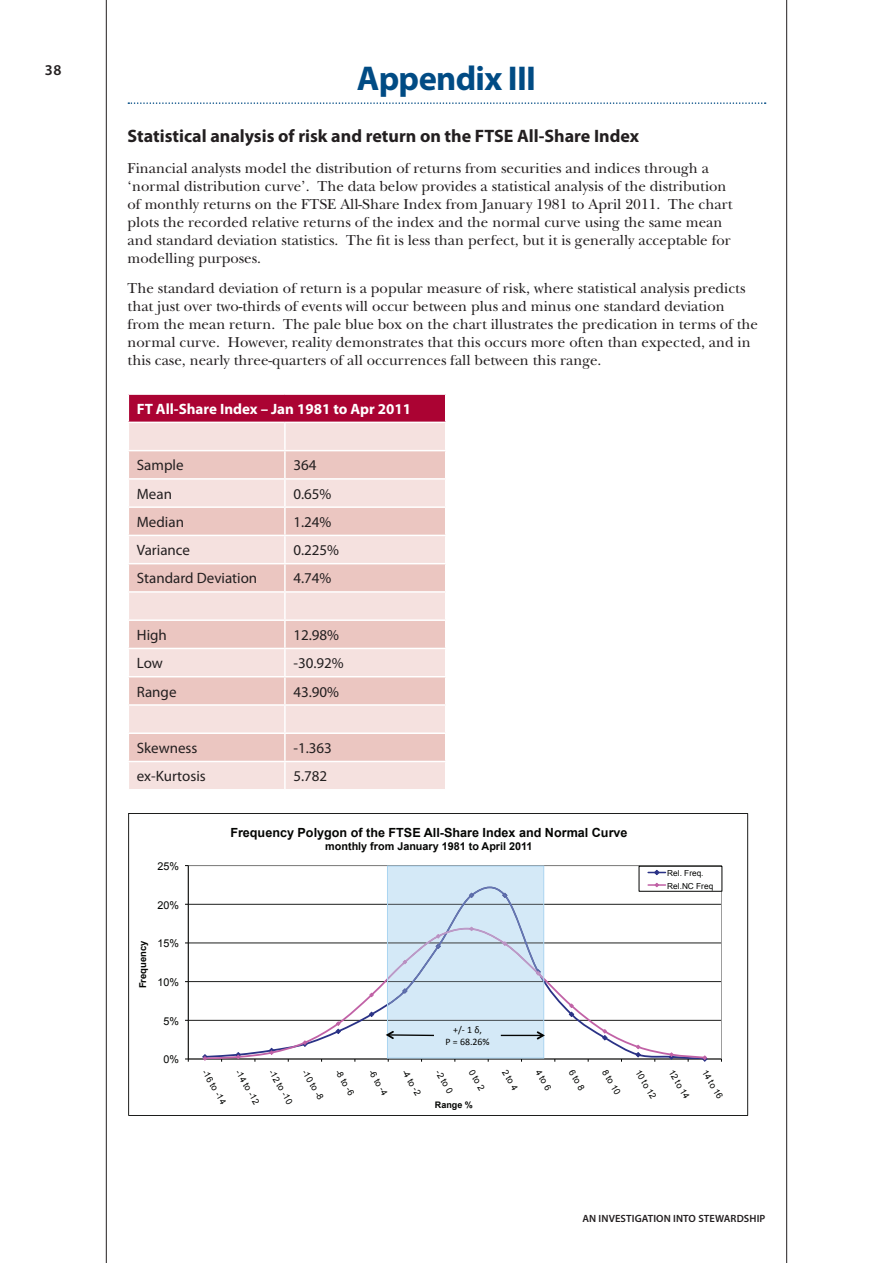
<style>
.page{position:relative;width:893px;height:1263px;background:#fff}
.page>*{position:absolute;margin:0;border:0;box-sizing:border-box;transform-origin:0 0}
.t1{font:700 34.5px "Myriad Pro";letter-spacing:-.02em;color:#004b84}
.t2{font:700 18px "Myriad Pro";color:#231f20}
.t3{font:15px/18px "New Baskerville";color:#231f20}
.t4{font:15px "Myriad Pro";color:#231f20}
.t5{font:700 15px "Myriad Pro";color:#fff}
.t6{font:600 15px "Myriad Pro";color:#231f20}
.t7{font:700 12.6px "Arial";color:#040503}
.t8{font:700 10.8px "Arial";color:#040503}
.t9{font:10.8px "Arial";color:#040503}
.t10{font:600 10.5px "Myriad Pro";letter-spacing:.01em;color:#231f20}
.t11{font:9.9px/11.7px "Calibri";color:#040503;text-align:center}
.t12{font:700 9.45px "Arial";color:#040503}
.t13{font:9px "Arial";color:#040503}
.t14{font:700 9px "Arial";color:#040503}
.t15{font:8.25px/12.5px "Arial";color:#040503}
</style>
<div class="page">
<hr style="left:106px;top:0;width:1px;height:1263px;background:#231f20">
<hr style="left:786px;top:0;width:1px;height:1263px;background:#231f20">
<svg style="left:128px;top:813px;width:620px;height:303px"></svg>
<svg style="left:386px;top:866px;width:159px;height:196px;background:#cce0ef"></svg>
<svg style="left:128px;top:102px;width:638px;height:2px"></svg>
<div style="left:128px;top:394px;width:318px;height:28px;background:#ab0333"></div>
<div style="left:129px;top:423px;width:316px;height:366px;background:#f5e1df"></div>
<svg style="left:129px;top:451px;width:316px;height:310px;background:#efd2ce"></svg>
<hr style="left:128px;top:393px;width:157px;height:2px;background:#fff">
<hr style="left:285px;top:393px;width:161px;height:2px;background:#fff">
<hr style="left:284px;top:423px;width:2px;height:27px;background:#fff">
<hr style="left:128px;top:450px;width:157px;height:1px;background:#fff">
<hr style="left:285px;top:450px;width:161px;height:1px;background:#fff">
<hr style="left:284px;top:451px;width:2px;height:27px;background:#fff">
<hr style="left:128px;top:478px;width:157px;height:2px;background:#fff">
<hr style="left:285px;top:478px;width:161px;height:2px;background:#fff">
<hr style="left:284px;top:480px;width:2px;height:26px;background:#fff">
<hr style="left:128px;top:506px;width:157px;height:2px;background:#fff">
<hr style="left:285px;top:506px;width:161px;height:2px;background:#fff">
<hr style="left:284px;top:508px;width:2px;height:27px;background:#fff">
<hr style="left:128px;top:535px;width:157px;height:1px;background:#fff">
<hr style="left:285px;top:535px;width:161px;height:1px;background:#fff">
<hr style="left:284px;top:536px;width:2px;height:27px;background:#fff">
<hr style="left:128px;top:563px;width:157px;height:1px;background:#fff">
<hr style="left:285px;top:563px;width:161px;height:1px;background:#fff">
<hr style="left:284px;top:564px;width:2px;height:27px;background:#fff">
<hr style="left:128px;top:591px;width:157px;height:2px;background:#fff">
<hr style="left:285px;top:591px;width:161px;height:2px;background:#fff">
<hr style="left:284px;top:593px;width:2px;height:26px;background:#fff">
<hr style="left:128px;top:619px;width:157px;height:2px;background:#fff">
<hr style="left:285px;top:619px;width:161px;height:2px;background:#fff">
<hr style="left:284px;top:621px;width:2px;height:27px;background:#fff">
<hr style="left:128px;top:648px;width:157px;height:1px;background:#fff">
<hr style="left:285px;top:648px;width:161px;height:1px;background:#fff">
<hr style="left:284px;top:649px;width:2px;height:27px;background:#fff">
<hr style="left:128px;top:676px;width:157px;height:1px;background:#fff">
<hr style="left:285px;top:676px;width:161px;height:1px;background:#fff">
<hr style="left:284px;top:677px;width:2px;height:27px;background:#fff">
<hr style="left:128px;top:704px;width:157px;height:2px;background:#fff">
<hr style="left:285px;top:704px;width:161px;height:2px;background:#fff">
<hr style="left:284px;top:706px;width:2px;height:26px;background:#fff">
<hr style="left:128px;top:732px;width:157px;height:2px;background:#fff">
<hr style="left:285px;top:732px;width:161px;height:2px;background:#fff">
<hr style="left:284px;top:734px;width:2px;height:27px;background:#fff">
<hr style="left:128px;top:761px;width:157px;height:1px;background:#fff">
<svg style="left:128px;top:395px;width:1px;height:283px"></svg>
<hr style="left:285px;top:761px;width:161px;height:1px;background:#fff">
<hr style="left:284px;top:762px;width:2px;height:27px;background:#fff">
<svg style="left:445px;top:395px;width:1px;height:283px"></svg>
<p class="t6" style="left:45px;top:60px;width:18px">38</p>
<h1 class="t1" style="left:357px;top:56px;width:181px">Appendix III</h1>
<p class="t2" style="left:128px;top:124px;width:513px">Statistical analysis of risk and return on the FTSE All-Share Index</p>
<p class="t3" style="left:128px;top:159px;width:607px">Financial analysts model the distribution of returns from securities and indices through a ‘normal distribution curve’. The data below provides a statistical analysis of the distribution of monthly returns on the FTSE All-Share Index from January 1981 to April 2011. The chart plots the recorded relative returns of the index and the normal curve using the same mean and standard deviation statistics. The fit is less than perfect, but it is generally acceptable for modelling purposes.</p>
<p class="t3" style="left:128px;top:279px;width:632px">The standard deviation of return is a popular measure of risk, where statistical analysis predicts that just over two-thirds of events will occur between plus and minus one standard deviation from the mean return. The pale blue box on the chart illustrates the predication in terms of the normal curve. However, reality demonstrates that this occurs more often than expected, and in this case, nearly three-quarters of all occurrences fall between this range.</p>
<p class="t5" style="left:137px;top:399px;width:276px">FT All-Share Index – Jan 1981 to Apr 2011</p>
<p class="t4" style="left:137px;top:456px;width:48px">Sample</p>
<p class="t4" style="left:293px;top:456px;width:25px">364</p>
<p class="t4" style="left:137px;top:484px;width:37px">Mean</p>
<p class="t4" style="left:293px;top:484px;width:40px">0.65%</p>
<p class="t4" style="left:137px;top:513px;width:49px">Median</p>
<p class="t4" style="left:293px;top:513px;width:40px">1.24%</p>
<p class="t4" style="left:137px;top:541px;width:55px">Variance</p>
<p class="t4" style="left:293px;top:541px;width:47px">0.225%</p>
<p class="t4" style="left:137px;top:569px;width:122px">Standard Deviation</p>
<p class="t4" style="left:293px;top:569px;width:40px">4.74%</p>
<p class="t4" style="left:137px;top:626px;width:32px">High</p>
<p class="t4" style="left:293px;top:626px;width:47px">12.98%</p>
<p class="t4" style="left:137px;top:654px;width:28px">Low</p>
<p class="t4" style="left:293px;top:654px;width:52px">-30.92%</p>
<p class="t4" style="left:137px;top:682px;width:41px">Range</p>
<p class="t4" style="left:293px;top:682px;width:47px">43.90%</p>
<p class="t4" style="left:137px;top:739px;width:62px">Skewness</p>
<p class="t4" style="left:293px;top:739px;width:40px">-1.363</p>
<p class="t4" style="left:137px;top:767px;width:70px">ex-Kurtosis</p>
<p class="t4" style="left:293px;top:767px;width:35px">5.782</p>
<p class="t9" style="left:157px;top:859px;width:23px">25%</p>
<p class="t9" style="left:157px;top:898px;width:23px">20%</p>
<p class="t12" style="left:136px;top:988px;width:49px;rotate:-90deg">Frequency</p>
<p class="t9" style="left:157px;top:936px;width:23px">15%</p>
<p class="t9" style="left:157px;top:975px;width:23px">10%</p>
<p class="t9" style="left:163px;top:1014px;width:17px">5%</p>
<p class="t9" style="left:163px;top:1052px;width:17px">0%</p>
<p class="t7" style="left:230px;top:824px;width:399px">Frequency Polygon of the FTSE All-Share Index and Normal Curve</p>
<p class="t8" style="left:325px;top:839px;width:209px">monthly from January 1981 to April 2011</p>
<p class="t15" style="left:667px;top:867px;width:48px">Rel. Freq.<br>Rel.NC Freq</p>
<p class="t11" style="left:446px;top:1024px;width:46px">+/--‐ 1 δ,<br>P = 68.26%</p>
<p class="t13" style="left:210px;top:1067px;width:40px;rotate:60deg">-16 to -14</p>
<p class="t13" style="left:243px;top:1067px;width:40px;rotate:60deg">-14 to -12</p>
<p class="t13" style="left:276px;top:1067px;width:40px;rotate:60deg">-12 to -10</p>
<p class="t13" style="left:310px;top:1067px;width:35px;rotate:60deg">-10 to -8</p>
<p class="t13" style="left:343px;top:1067px;width:30px;rotate:60deg">-8 to -6</p>
<p class="t13" style="left:376px;top:1067px;width:30px;rotate:60deg">-6 to -4</p>
<p class="t13" style="left:410px;top:1067px;width:30px;rotate:60deg">-4 to -2</p>
<p class="t13" style="left:443px;top:1067px;width:27px;rotate:60deg">-2 to 0</p>
<p class="t13" style="left:476px;top:1067px;width:24px;rotate:60deg">0 to 2</p>
<p class="t13" style="left:510px;top:1067px;width:24px;rotate:60deg">2 to 4</p>
<p class="t13" style="left:543px;top:1067px;width:24px;rotate:60deg">4 to 6</p>
<p class="t13" style="left:576px;top:1067px;width:24px;rotate:60deg">6 to 8</p>
<p class="t13" style="left:610px;top:1067px;width:29px;rotate:60deg">8 to 10</p>
<p class="t13" style="left:643px;top:1067px;width:34px;rotate:60deg">10 to 12</p>
<p class="t13" style="left:676px;top:1067px;width:34px;rotate:60deg">12 to 14</p>
<p class="t13" style="left:709px;top:1067px;width:34px;rotate:60deg">14 to 16</p>
<p class="t14" style="left:435px;top:1099px;width:40px">Range %</p>
<p class="t10" style="left:582px;top:1212px;width:185px">AN INVESTIGATION INTO STEWARDSHIP</p>
</div>
